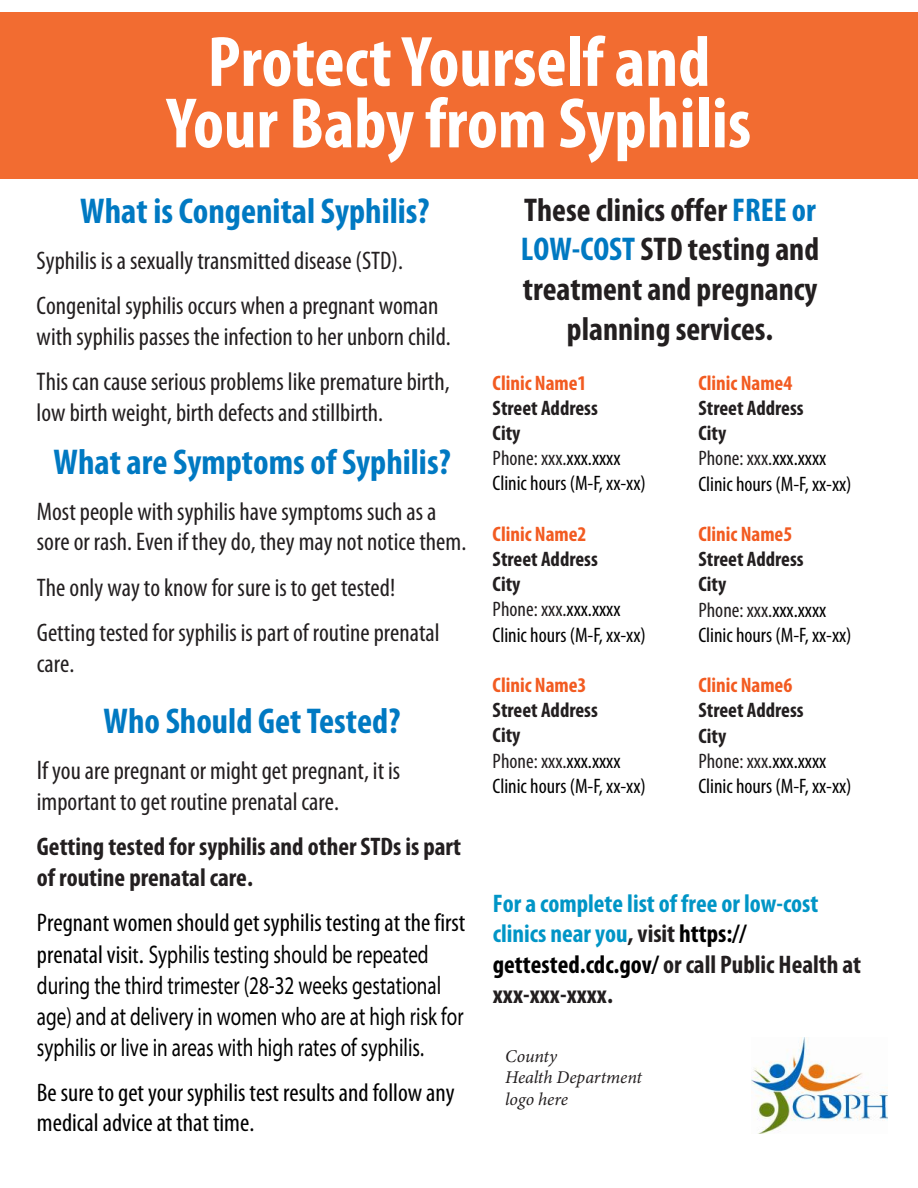
<style>
.page{position:relative;width:918px;height:1188px;background:#fff}
.page>*{position:absolute;margin:0;border:0;box-sizing:border-box;transform-origin:0 0}
.t1{font:700 condensed 72px/61.5px "Myriad Pro";color:#fff;text-align:center}
.t2{font:700 condensed 36px "Myriad Pro";color:#0079c2}
.t3{font:700 condensed 33px/39.6px "Myriad Pro";color:#231f20;text-align:center}
.t4{font:condensed 25.5px/45.6px "Myriad Pro";color:#231f20}
.t5{font:25.5px/31px "Myriad Pro";color:#000;scale:.75 1}
.t6{font:700 condensed 25.5px/30.6px "Myriad Pro";color:#0095c6}
.t7{font:condensed 25.5px/30.6px "Myriad Pro";color:#000}
.t8{font:700 condensed 25.5px/30.6px "Myriad Pro";color:#231f20}
.t9{font:condensed 21px "Myriad Pro";color:#000}
.t10{font:condensed 21px "Myriad Pro";color:#231f20}
.t11{font:700 condensed 21px "Myriad Pro";color:#231f20}
.t12{font:700 condensed 21px "Myriad Pro";color:#f25b21}
.t13{font:italic 18px/21.6px "Minion Pro";letter-spacing:-.005em;color:#231f20}
.s1{font-size:27px}
.s2{font-stretch:condensed}
.s3{font-stretch:condensed;font-size:24px}
.s4{font-size:24px}
.s5{color:#0079c2}
.s6{color:#000}
.s7{color:#231f20}
</style>
<div class="page">
<div style="left:0;top:12px;width:918px;height:166px;background:#f26c31"></div>
<img style="left:751px;top:1037px;width:137px;height:96px">
<h1 class="t1" style="left:167px;top:30px;width:586px">Protect Yourself and<br>Your Baby from Syphilis</h1>
<p class="t2" style="left:80px;top:189px;width:351px">What is Congenital Syphilis?</p>
<p class="t4" style="left:37px;top:237px;width:403px">Syphilis is a sexually transmitted disease (STD).<br>Congenital syphilis occurs when a pregnant woman</p>
<p class="t4" style="left:37px;top:313px;width:416px">with syphilis passes the infection to her unborn child.<br>This can cause serious problems like premature birth,</p>
<p class="t4" style="left:37px;top:389px;width:348px">low birth weight, birth defects and stillbirth.</p>
<p class="t2" style="left:54px;top:439px;width:399px">What are Symptoms of Syphilis?</p>
<p class="t4" style="left:37px;top:495px;width:431px;line-height:30.6px">Most people with syphilis have symptoms such as a sore or rash. Even if they do, they may not notice them.</p>
<p class="t4" style="left:37px;top:564px;width:404px">The only way to know for sure is to get tested!<br>Getting tested for syphilis is part of routine prenatal</p>
<p class="t4" style="left:37px;top:640px;width:39px">care.</p>
<p class="t2" style="left:104px;top:699px;width:298px">Who Should Get Tested?</p>
<p class="t4" style="left:37px;top:755px;width:365px;line-height:30.5px"><span class="s1">I</span>f you are pregnant or might get pregnant, it is important to get routine prenatal care.</p>
<p class="t8" style="left:37px;top:831px;width:426px">Getting tested for syphilis and other STDs is part of routine prenatal care.</p>
<p class="t5" style="left:37px;top:907px;width:573px"><span class="s2">Pregnant women should get syphilis testing at the first prenatal visi</span><span class="s3">t</span><span class="s4">.</span> Syphilis testing should be repeated during the third trimester (28-32 weeks gestational age) and at delivery in women who are at high risk for syphilis or live in areas with high rates of syphilis.</p>
<p class="t7" style="left:37px;top:1077px;width:419px">Be sure to get your syphilis test results and follow any medical advice at that time.</p>
<h3 class="t3" style="left:521px;top:189px;width:300px">These clinics offer <span class="s5">FREE or<br>LOW-COST</span> STD testing and treatment and pregnancy planning services.</h3>
<p class="t12" style="left:493px;top:369px;width:95px">Clinic Name1</p>
<p class="t12" style="left:698px;top:370px;width:95px">Clinic Name4</p>
<p class="t11" style="left:493px;top:395px;width:107px">Street Address</p>
<p class="t11" style="left:698px;top:395px;width:107px">Street Address</p>
<p class="t11" style="left:493px;top:420px;width:29px">City</p>
<p class="t11" style="left:698px;top:420px;width:29px">City</p>
<p class="t10" style="left:493px;top:446px;width:129px">Phone: xxx.<span class="s6">xxx.xxxx</span></p>
<p class="t10" style="left:698px;top:446px;width:129px">Phone: xxx.<span class="s6">xxx.xxxx</span></p>
<p class="t9" style="left:493px;top:471px;width:155px">Clinic hours (M-F, xx-xx)</p>
<p class="t9" style="left:698px;top:471px;width:155px">Clinic hours (M-F, xx-xx)</p>
<p class="t12" style="left:493px;top:521px;width:95px">Clinic Name2</p>
<p class="t12" style="left:698px;top:521px;width:95px">Clinic Name5</p>
<p class="t11" style="left:493px;top:546px;width:107px">Street Address</p>
<p class="t11" style="left:698px;top:546px;width:107px">Street Address</p>
<p class="t11" style="left:493px;top:571px;width:29px">City</p>
<p class="t11" style="left:698px;top:571px;width:29px">City</p>
<p class="t10" style="left:493px;top:597px;width:129px">Phone: xxx.<span class="s6">xxx.xxxx</span></p>
<p class="t10" style="left:698px;top:597px;width:129px">Phone: xxx.<span class="s6">xxx.xxxx</span></p>
<p class="t9" style="left:493px;top:622px;width:155px">Clinic hours (M-F, xx-xx)</p>
<p class="t9" style="left:698px;top:622px;width:155px">Clinic hours (M-F, xx-xx)</p>
<p class="t12" style="left:493px;top:672px;width:95px">Clinic Name3</p>
<p class="t12" style="left:698px;top:672px;width:95px">Clinic Name6</p>
<p class="t11" style="left:493px;top:697px;width:107px">Street Address</p>
<p class="t11" style="left:698px;top:697px;width:107px">Street Address</p>
<p class="t11" style="left:493px;top:722px;width:29px">City</p>
<p class="t11" style="left:698px;top:723px;width:29px">City</p>
<p class="t10" style="left:493px;top:748px;width:129px">Phone: xxx.<span class="s6">xxx.xxxx</span></p>
<p class="t10" style="left:698px;top:748px;width:129px">Phone: xxx.<span class="s6">xxx.xxxx</span></p>
<p class="t9" style="left:493px;top:773px;width:155px">Clinic hours (M-F, xx-xx)</p>
<p class="t9" style="left:698px;top:773px;width:155px">Clinic hours (M-F, xx-xx)</p>
<p class="t6" style="left:493px;top:887px;width:370px">For a complete list of free or low-cost clinics near you<span class="s7">, visit</span> <span class="s6">https:// gettested.cdc.gov/</span> <span class="s7">or call Public Health at xxx-xxx-xxxx.</span></p>
<p class="t13" style="left:505px;top:1045px;width:138px">County<br>Health Department logo here</p>
</div>
